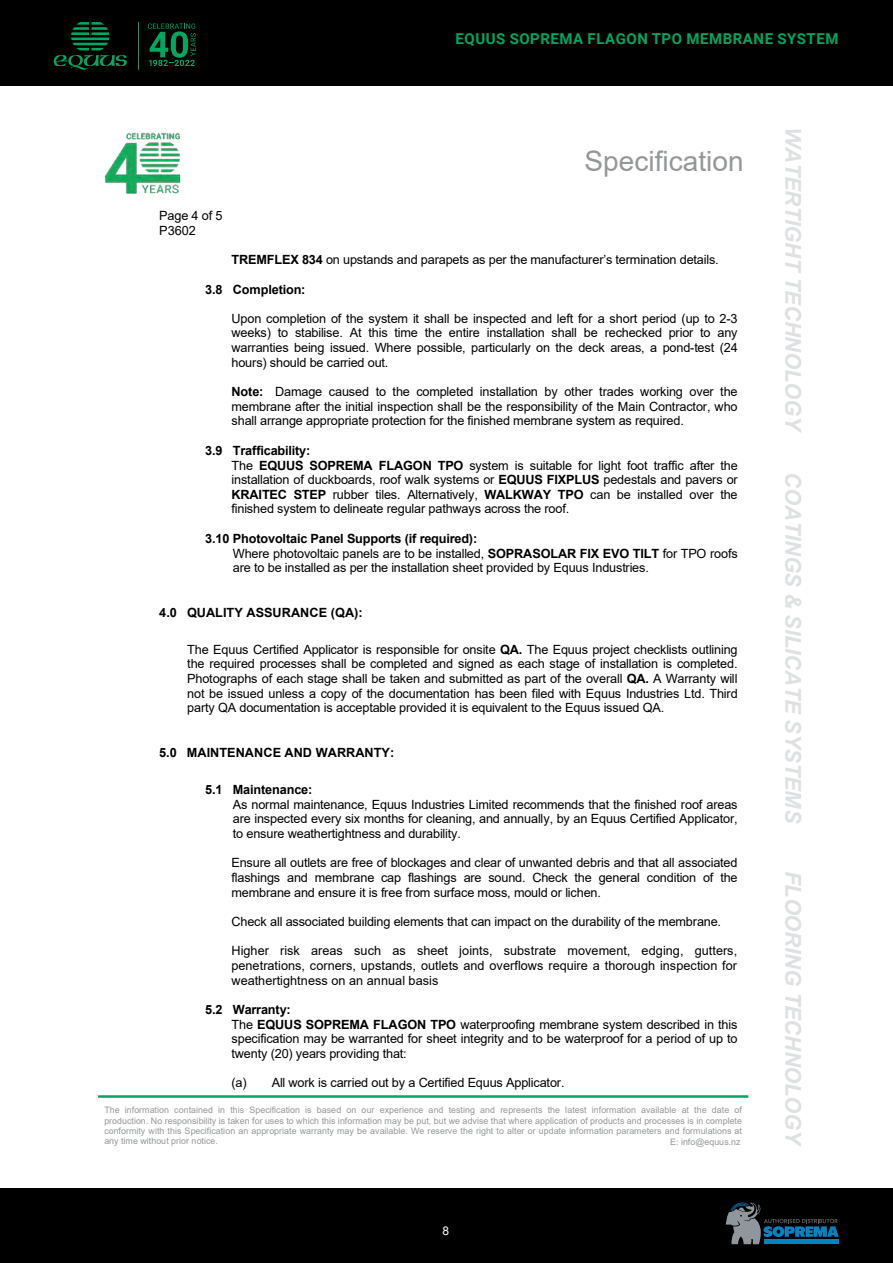
<style>
.page{position:relative;width:893px;height:1263px;background:#fff}
.page>*{position:absolute;margin:0;border:0;box-sizing:border-box;transform-origin:0 0}
.t1{font:28.05px "Arial";color:#949698}
.t2{font:italic 700 21.75px "Arial";letter-spacing:-.01em;color:#dfe0e2}
.t3{font:700 15px "Roboto";letter-spacing:.035em;color:#00a75e}
.t4{font:12.75px/14.7px "Arial";letter-spacing:-.015em;color:#000;text-align:justify}
.t5{font:700 12.75px "Arial";color:#000}
.t6{font:12px "Arial";color:#fff}
.t7{font:8.85px/10.2px "Arial";color:#949698;text-align:justify}
.s1{font-weight:700}
</style>
<div class="page">
<div style="left:0;top:0;width:893px;height:85px;background:#000"></div>
<svg style="left:54px;top:22px;width:73px;height:48px"></svg>
<hr style="left:138px;top:22px;width:1px;height:48px;background:#00a75e">
<svg style="left:148px;top:24px;width:48px;height:42px"></svg>
<div style="left:0;top:1188px;width:893px;height:75px;background:#000"></div>
<svg style="left:726px;top:1203px;width:113px;height:41px"></svg>
<hr style="left:98px;top:1095px;width:650px;height:3px;background:#00a964">
<img style="left:106px;top:133px;width:75px;height:61px">
<p class="t3" style="left:456px;top:29px;width:384px">EQUUS SOPREMA FLAGON TPO MEMBRANE SYSTEM</p>
<p class="t4" style="left:159px;top:208px;width:65px">Page 4 of 5<br>P3602</p>
<h1 class="t1" style="left:584px;top:142px;width:161px">Specification</h1>
<p class="t4" style="left:232px;top:252px;width:489px"><span class="s1">TREMFLEX 834</span> on upstands and parapets as per the manufacturer’s termination details.</p>
<p class="t5" style="left:205px;top:280px;width:102px">3.8 Completion:</p>
<p class="t4" style="left:232px;top:311px;width:508px">Upon completion of the system it shall be inspected and left for a short period (up to 2-3 weeks) to stabilise. At this time the entire installation shall be rechecked prior to any warranties being issued. Where possible, particularly on the deck areas, a pond-test (24 hours) should be carried out.</p>
<p class="t4" style="left:232px;top:384px;width:508px"><span class="s1">Note:</span> Damage caused to the completed installation by other trades working over the membrane after the initial inspection shall be the responsibility of the Main Contractor, who shall arrange appropriate protection for the finished membrane system as required.</p>
<p class="t4" style="left:232px;top:443px;width:508px;text-align:left;text-indent:-26px"><span class="s1">3.9 Trafficability:<br></span>The <span class="s1">EQUUS SOPREMA FLAGON TPO</span> system is suitable for light foot traffic after the installation of duckboards, roof walk systems or <span class="s1">EQUUS FIXPLUS</span> pedestals and pavers or <span class="s1">KRAITEC STEP</span> rubber tiles. Alternatively, <span class="s1">WALKWAY TPO</span> can be installed over the finished system to delineate regular pathways across the roof.</p>
<p class="t4" style="left:233px;top:531px;width:506px;text-align:left;text-indent:-28px"><span class="s1">3.10 Photovoltaic Panel Supports (if required):<br></span>Where photovoltaic panels are to be installed, <span class="s1">SOPRASOLAR FIX EVO TILT</span> for TPO roofs are to be installed as per the installation sheet provided by Equus Industries.</p>
<p class="t5" style="left:159px;top:603px;width:205px">4.0 QUALITY ASSURANCE (QA):</p>
<p class="t4" style="left:187px;top:642px;width:552px">The Equus Certified Applicator is responsible for onsite <span class="s1">QA.</span> The Equus project checklists outlining the required processes shall be completed and signed as each stage of installation is completed.<br>Photographs of each stage shall be taken and submitted as part of the overall <span class="s1">QA.</span> A Warranty will not be issued unless a copy of the documentation has been filed with Equus Industries Ltd. Third party QA documentation is acceptable provided it is equivalent to the Equus issued QA.</p>
<p class="t5" style="left:159px;top:744px;width:236px">5.0 MAINTENANCE AND WARRANTY:</p>
<p class="t5" style="left:205px;top:780px;width:109px">5.1 Maintenance:</p>
<p class="t4" style="left:233px;top:797px;width:506px">As normal maintenance, Equus Industries Limited recommends that the finished roof areas are inspected every six months for cleaning, and annually, by an Equus Certified Applicator, to ensure weathertightness and durability.</p>
<p class="t4" style="left:231px;top:855px;width:508px">Ensure all outlets are free of blockages and clear of unwanted debris and that all associated flashings and membrane cap flashings are sound. Check the general condition of the membrane and ensure it is free from surface moss, mould or lichen.</p>
<p class="t4" style="left:232px;top:914px;width:491px">Check all associated building elements that can impact on the durability of the membrane.</p>
<p class="t4" style="left:232px;top:943px;width:507px">Higher risk areas such as sheet joints, substrate movement, edging, gutters, penetrations, corners, upstands, outlets and overflows require a thorough inspection for weathertightness on an annual basis</p>
<p class="t4" style="left:231px;top:1002px;width:508px;text-align:left;text-indent:-26px"><span class="s1">5.2 Warranty:<br></span>The <span class="s1">EQUUS SOPREMA FLAGON TPO</span> waterproofing membrane system described in this specification may be warranted for sheet integrity and to be waterproof for a period of up to twenty (20) years providing that:</p>
<p class="t4" style="left:231px;top:1075px;width:335px">(a) All work is carried out by a Certified Equus Applicator.</p>
<p class="t7" style="left:104px;top:1105px;width:639px">The information contained in this Specification is based on our experience and testing and represents the latest information available at the date of production. No responsibility is taken for uses to which this information may be put, but we advise that where application of products and processes is in complete conformity with this Specification an appropriate warranty may be available. We reserve the right to alter or update information parameters and formulations at any time without prior notice.</p>
<p class="t7" style="left:670px;top:1137px;width:72px">E: info@equus.nz</p>
<p class="t6" style="left:443px;top:1222px;width:8px">8</p>
<h2 class="t2" style="left:808px;top:127px;width:308px;rotate:90deg">WATERTIGHT TECHNOLOGY</h2>
<h2 class="t2" style="left:808px;top:472px;width:352px;rotate:90deg">COATINGS &amp; SILICATE SYSTEMS</h2>
<h2 class="t2" style="left:808px;top:871px;width:278px;rotate:90deg">FLOORING TECHNOLOGY</h2>
</div>
